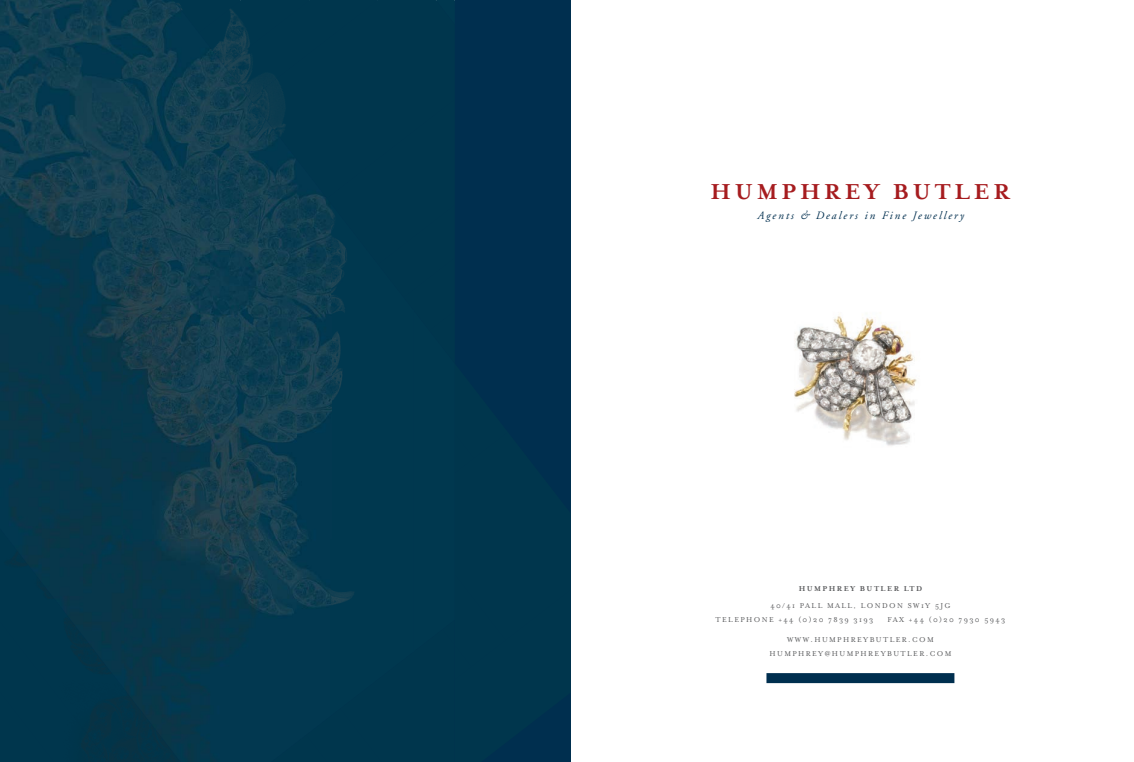
<style>
.page{position:relative;width:1134px;height:762px;background:#fff}
.page>*{position:absolute;margin:0;border:0;box-sizing:border-box;transform-origin:0 0}
.t1{font:700 24.88px "Mrs Eaves";letter-spacing:.15em;color:#a61c1f}
.t2{font:italic 11.25px "Adobe Garamond";letter-spacing:.17em;color:#002f4f}
.t3{font:8.12px/13.8px "Mrs Eaves Roman";letter-spacing:.17em;color:#57585a}
.t4{font:700 8.12px "Mrs Eaves";letter-spacing:.17em;color:#57585a}
</style>
<div class="page">
<img style="left:794px;top:316px;width:123px;height:130px">
<div style="left:0;top:0;width:570px;height:762px;background:#00364f"></div>
<img style="left:109px;top:698px;width:15px;height:64px">
<img style="left:74px;top:643px;width:35px;height:119px">
<img style="left:278px;top:0;width:177px;height:134px">
<img style="left:327px;top:99px;width:128px;height:35px">
<img style="left:248px;top:0;width:130px;height:99px">
<img style="left:248px;top:0;width:62px;height:66px">
<img style="left:124px;top:134px;width:206px;height:628px">
<img style="left:82px;top:0;width:42px;height:689px">
<img style="left:330px;top:225px;width:25px;height:381px">
<img style="left:42px;top:0;width:41px;height:636px">
<img style="left:0;top:0;width:42px;height:566px">
<img style="left:330px;top:208px;width:5px;height:17px">
<img style="left:124px;top:0;width:124px;height:135px">
<img style="left:248px;top:96px;width:30px;height:39px">
<div style="left:766px;top:673px;width:188px;height:10px;background:#002f4f"></div>
<h1 class="t1" style="left:711px;top:178px;width:301px">HUMPHREY BUTLER</h1>
<h2 class="t2" style="left:757px;top:209px;width:208px">Agents &amp; Dealers in Fine Jewellery</h2>
<p class="t4" style="left:799px;top:583px;width:125px">HUMPHREY BUTLER LTD</p>
<p class="t3" style="left:715px;top:598px;width:236px;text-indent:55px">40/41 PALL MALL, LONDON SW1Y 5JG<br>TELEPHONE +44 (0)20 7839 3193</p>
<p class="t3" style="left:888px;top:612px;width:119px">FAX +44 (0)20 7930 5943</p>
<p class="t3" style="left:769px;top:633px;width:183px;text-align:center">WWW.HUMPHREYBUTLER.COM<br>HUMPHREY@HUMPHREYBUTLER.COM</p>
</div>
